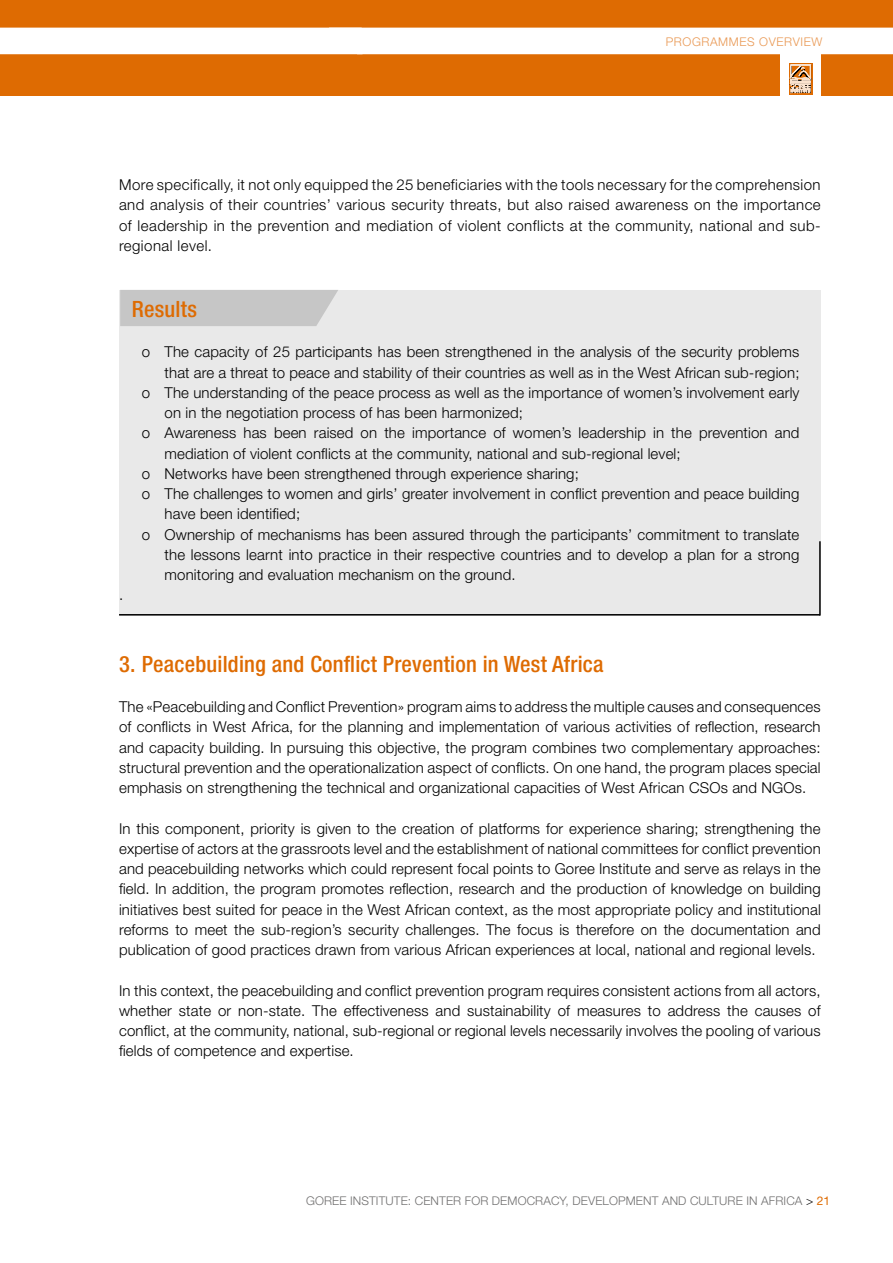
<style>
.page{position:relative;width:893px;height:1263px;background:#fff}
.page>*{position:absolute;margin:0;border:0;box-sizing:border-box;transform-origin:0 0}
.t1{font:500 condensed 22.5px "Helvetica Neue LT Pro";letter-spacing:.01em;color:#de6b02}
.t2{font:300 15px/20.2px "Helvetica Neue LT Pro";letter-spacing:.01em;color:#000;text-align:justify}
.t3{font:300 12px "Helvetica Neue LT Pro";letter-spacing:.01em;color:#706f6f}
.t4{font:300 12px "Helvetica Neue LT Pro";letter-spacing:.05em;color:#e99853}
.s1{color:#000}
.s2{font-weight:400;color:#de6b02}
</style>
<div class="page">
<div style="left:0;top:0;width:893px;height:96px;background:#de6b02"></div>
<div style="left:0;top:28px;width:893px;height:26px;background:#fff"></div>
<div style="left:780px;top:50px;width:41px;height:57px;background:#fff"></div>
<svg style="left:789px;top:63px;width:24px;height:32px"></svg>
<div style="left:789px;top:63px;width:23px;height:31px;background:#fae2ce"></div>
<svg style="left:790px;top:66px;width:21px;height:27px"></svg>
<div style="left:119px;top:290px;width:702px;height:325px;background:#e9e9e9"></div>
<div style="left:120px;top:290px;width:218px;height:36px;background:#c6c6c6"></div>
<hr style="left:119px;top:614px;width:701px;height:1px;background:#000">
<hr style="left:819px;top:541px;width:2px;height:74px;background:#000">
<p class="t4" style="left:666px;top:34px;width:158px">PROGRAMMES OVERVIEW</p>
<p class="t2" style="left:119px;top:174px;width:703px">More specifically, it not only equipped the 25 beneficiaries with the tools necessary for the comprehension and analysis of their countries’ various security threats, but also raised awareness on the importance of leadership in the prevention and mediation of violent conflicts at the community, national and sub&shy;regional level.</p>
<p class="t2" style="left:119px;top:584px;width:6px">.</p>
<h1 class="t1" style="left:132px;top:295px;width:67px">Results</h1>
<p class="t2" style="left:142px;top:341px;width:659px">o The capacity of 25 participants has been strengthened in the analysis of the security problems</p>
<p class="t2" style="left:165px;top:362px;width:636px">that are a threat to peace and stability of their countries as well as in the West African sub-region;</p>
<p class="t2" style="left:142px;top:382px;width:659px">o The understanding of the peace process as well as the importance of women’s involvement early</p>
<p class="t2" style="left:165px;top:402px;width:360px">on in the negotiation process of has been harmonized;</p>
<p class="t2" style="left:142px;top:422px;width:659px">o Awareness has been raised on the importance of women’s leadership in the prevention and</p>
<p class="t2" style="left:165px;top:443px;width:518px">mediation of violent conflicts at the community, national and sub-regional level;</p>
<p class="t2" style="left:142px;top:463px;width:439px">o Networks have been strengthened through experience sharing;</p>
<p class="t2" style="left:142px;top:483px;width:659px">o The challenges to women and girls’ greater involvement in conflict prevention and peace building</p>
<p class="t2" style="left:165px;top:503px;width:137px">have been identified;</p>
<p class="t2" style="left:142px;top:524px;width:659px">o Ownership of mechanisms has been assured through the participants’ commitment to translate</p>
<p class="t2" style="left:165px;top:544px;width:636px">the lessons learnt into practice in their respective countries and to develop a plan for a strong</p>
<p class="t2" style="left:165px;top:564px;width:353px">monitoring and evaluation mechanism on the ground.</p>
<h1 class="t1" style="left:119px;top:650px;width:486px">3. Peacebuilding and Conflict Prevention in West Africa</h1>
<p class="t2" style="left:119px;top:696px;width:703px">The «Peacebuilding and Conflict Prevention» program aims to address the multiple causes and consequences of conflicts in West Africa, for the planning and implementation of various activities of reflection, research and capacity building. In pursuing this objective, the program combines two complementary approaches: structural prevention and the operationalization aspect of conflicts. On one hand, the program places special emphasis on strengthening the technical and organizational capacities of West African CSOs and NGOs.</p>
<p class="t2" style="left:119px;top:818px;width:703px">In this component, priority is given to the creation of platforms for experience sharing; strengthening the expertise of actors at the grassroots level and the establishment of national committees for conflict prevention and peacebuilding networks which could represent focal points to Goree Institute and serve as relays in the field. In addition, the program promotes reflection, research and the production of knowledge on building initiatives best suited for peace in the West African context, as the most appropriate policy and institutional reforms to meet the sub-region’s security challenges. The focus is therefore on the documentation and publication of good practices drawn from various African experiences at local, national and regional levels.</p>
<p class="t2" style="left:119px;top:980px;width:703px">In this context, the peacebuilding and conflict prevention program requires consistent actions from all actors, whether state or non-state. The effectiveness and sustainability of measures to address the causes of conflict, at the community, national, sub-regional or regional levels necessarily involves the pooling of various fields of competence and expertise.</p>
<p class="t3" style="left:306px;top:1193px;width:526px">GOREE INSTITUTE: CENTER FOR DEMOCRACY, DEVELOPMENT AND CULTURE IN AFRICA <span class="s1">&gt;</span> <span class="s2">21</span></p>
</div>
